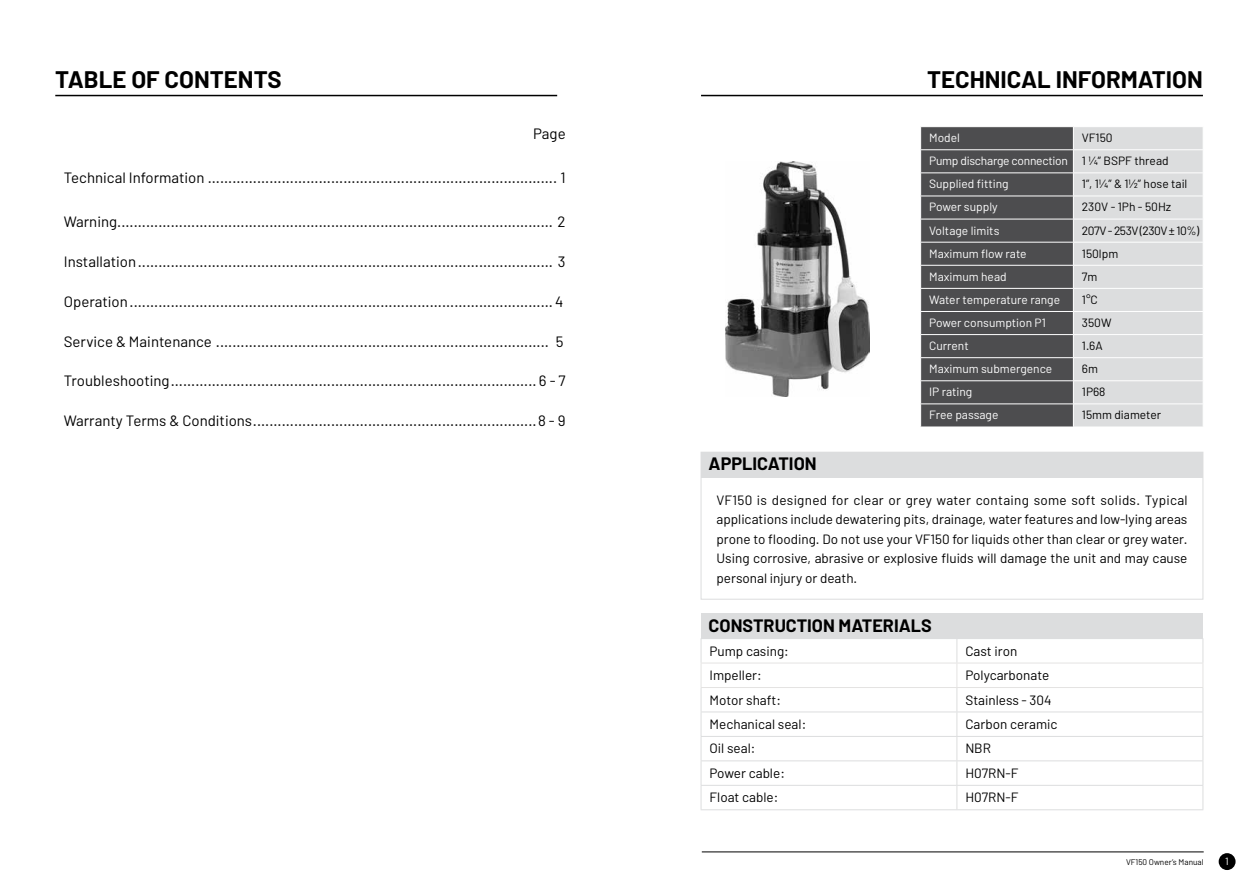
<style>
.page{position:relative;width:1259px;height:893px;background:#fff}
.page>*{position:absolute;margin:0;border:0;box-sizing:border-box;transform-origin:0 0}
.t1{font:700 24px "Barlow";color:#000}
.t2{font:700 18px "Barlow";color:#000}
.t3{font:15px "Barlow";color:#000}
.t4{font:13.5px/19.5px "Barlow";color:#000;text-align:justify}
.t5{font:12px/23.1px "Barlow";color:#fff}
.t6{font:12px "Barlow";color:#000}
.t7{font:12px "Barlow";letter-spacing:-.04em;color:#000}
.t8{font:10.5px "Barlow";color:#fff}
.t9{font:8.25px "Barlow";color:#000}
.s1{color:#000}
</style>
<div class="page">
<hr style="left:702px;top:851px;width:501px;height:1px;background:#000">
<div style="left:1218px;top:853px;width:17px;height:17px;background:#000;border-radius:50%"></div>
<div style="left:700px;top:452px;width:503px;height:148px;border:1px solid #dcddde"></div>
<div style="left:701px;top:452px;width:502px;height:25px;background:#dcddde"></div>
<hr style="left:55px;top:95px;width:502px;height:1px;background:#000">
<hr style="left:701px;top:95px;width:502px;height:1px;background:#000">
<div style="left:921px;top:127px;width:152px;height:300px;background:#4d4d4f"></div>
<hr style="left:920px;top:149px;width:153px;height:1px;background:#fff">
<hr style="left:920px;top:172px;width:153px;height:1px;background:#fff">
<hr style="left:920px;top:196px;width:153px;height:1px;background:#fff">
<hr style="left:920px;top:219px;width:153px;height:1px;background:#fff">
<hr style="left:920px;top:242px;width:153px;height:1px;background:#fff">
<hr style="left:920px;top:265px;width:153px;height:1px;background:#fff">
<hr style="left:920px;top:288px;width:153px;height:1px;background:#fff">
<hr style="left:920px;top:311px;width:153px;height:1px;background:#fff">
<hr style="left:920px;top:334px;width:153px;height:1px;background:#fff">
<hr style="left:920px;top:357px;width:153px;height:1px;background:#fff">
<hr style="left:920px;top:380px;width:153px;height:1px;background:#fff">
<hr style="left:920px;top:403px;width:153px;height:1px;background:#fff">
<svg style="left:920px;top:127px;width:1px;height:300px"></svg>
<svg style="left:1073px;top:127px;width:130px;height:300px;background:#dddedf"></svg>
<div style="left:701px;top:614px;width:502px;height:25px;background:#dcddde"></div>
<hr style="left:700px;top:638px;width:257px;height:1px;background:#dcddde">
<hr style="left:700px;top:712px;width:257px;height:1px;background:#dcddde">
<hr style="left:957px;top:712px;width:246px;height:1px;background:#dcddde">
<hr style="left:700px;top:736px;width:257px;height:1px;background:#dcddde">
<hr style="left:957px;top:736px;width:246px;height:1px;background:#dcddde">
<hr style="left:700px;top:760px;width:257px;height:1px;background:#dcddde">
<hr style="left:957px;top:760px;width:246px;height:1px;background:#dcddde">
<hr style="left:700px;top:785px;width:257px;height:1px;background:#dcddde">
<hr style="left:957px;top:785px;width:246px;height:1px;background:#dcddde">
<hr style="left:700px;top:809px;width:257px;height:1px;background:#dcddde">
<hr style="left:957px;top:809px;width:246px;height:1px;background:#dcddde">
<hr style="left:700px;top:663px;width:257px;height:1px;background:#e4e3e2">
<svg style="left:700px;top:639px;width:1px;height:170px"></svg>
<hr style="left:957px;top:663px;width:246px;height:1px;background:#e4e3e2">
<svg style="left:956px;top:639px;width:1px;height:170px"></svg>
<svg style="left:1202px;top:639px;width:1px;height:170px"></svg>
<hr style="left:700px;top:687px;width:257px;height:1px;background:#e4e3e2">
<hr style="left:957px;top:687px;width:246px;height:1px;background:#e4e3e2">
<img style="left:725px;top:161px;width:144px;height:236px">
<h1 class="t1" style="left:55px;top:64px;width:228px">TABLE OF CONTENTS</h1>
<h1 class="t1" style="left:927px;top:64px;width:277px">TECHNICAL INFORMATION</h1>
<p class="t3" style="left:533px;top:124px;width:34px">Page</p>
<p class="t3" style="left:64px;top:169px;width:503px">Technical Information ..................................................................................... 1</p>
<p class="t3" style="left:64px;top:213px;width:503px">Warning.......................................................................................................... 2</p>
<p class="t3" style="left:64px;top:252px;width:503px">Installation..................................................................................................... 3</p>
<p class="t3" style="left:64px;top:292px;width:501px">Operation....................................................................................................... 4</p>
<p class="t3" style="left:64px;top:332px;width:501px">Service &amp; Maintenance ................................................................................. 5</p>
<p class="t3" style="left:64px;top:372px;width:503px">Troubleshooting......................................................................................... 6 - 7</p>
<p class="t3" style="left:64px;top:411px;width:503px">Warranty Terms &amp; Conditions.....................................................................8 - 9</p>
<p class="t5" style="left:929px;top:126px;width:241px;text-indent:153px"><span class="s1">VF150<br></span>Pump discharge connection <span class="s1">1 ¼” BSPF thread<br></span>Supplied fitting</p>
<p class="t5" style="left:929px;top:126px;width:32px">Model</p>
<p class="t6" style="left:1082px;top:177px;width:107px">1”, 1¼” &amp; 1½” hose tail</p>
<p class="t2" style="left:708px;top:452px;width:110px">APPLICATION</p>
<p class="t5" style="left:929px;top:195px;width:70px">Power supply</p>
<p class="t6" style="left:1082px;top:200px;width:91px">230V - 1Ph - 50Hz</p>
<p class="t5" style="left:929px;top:218px;width:72px">Voltage limits</p>
<p class="t7" style="left:1082px;top:223px;width:119px">207V - 253V (230V ± 10%)</p>
<p class="t5" style="left:929px;top:241px;width:99px">Maximum flow rate</p>
<p class="t6" style="left:1082px;top:246px;width:38px">150lpm</p>
<p class="t5" style="left:929px;top:265px;width:79px">Maximum head</p>
<p class="t6" style="left:1082px;top:269px;width:17px">7m</p>
<p class="t5" style="left:929px;top:288px;width:132px">Water temperature range</p>
<p class="t6" style="left:1082px;top:292px;width:17px">1°C</p>
<p class="t5" style="left:929px;top:311px;width:118px">Power consumption P1</p>
<p class="t6" style="left:1082px;top:315px;width:31px">350W</p>
<p class="t5" style="left:929px;top:334px;width:41px">Current</p>
<p class="t6" style="left:1082px;top:338px;width:22px">1.6A</p>
<p class="t5" style="left:929px;top:357px;width:125px">Maximum submergence</p>
<p class="t6" style="left:1082px;top:361px;width:18px">6m</p>
<p class="t5" style="left:929px;top:380px;width:45px">IP rating</p>
<p class="t6" style="left:1082px;top:384px;width:25px">1P68</p>
<p class="t5" style="left:929px;top:403px;width:71px">Free passage</p>
<p class="t6" style="left:1082px;top:408px;width:81px">15mm diameter</p>
<p class="t4" style="left:716px;top:490px;width:473px">VF150 is designed for clear or grey water containg some soft solids. Typical applications include dewatering pits, drainage, water features and low-lying areas prone to flooding. Do not use your VF150 for liquids other than clear or grey water.<br>Using corrosive, abrasive or explosive fluids will damage the unit and may cause personal injury or death.</p>
<p class="t2" style="left:708px;top:614px;width:225px">CONSTRUCTION MATERIALS</p>
<p class="t4" style="left:709px;top:641px;width:81px">Pump casing:</p>
<p class="t4" style="left:965px;top:641px;width:53px">Cast iron</p>
<p class="t4" style="left:709px;top:665px;width:54px">Impeller:</p>
<p class="t4" style="left:965px;top:665px;width:85px">Polycarbonate</p>
<p class="t4" style="left:709px;top:690px;width:73px">Motor shaft:</p>
<p class="t4" style="left:965px;top:690px;width:88px">Stainless - 304</p>
<p class="t4" style="left:709px;top:714px;width:98px">Mechanical seal:</p>
<p class="t4" style="left:965px;top:714px;width:94px">Carbon ceramic</p>
<p class="t4" style="left:709px;top:738px;width:47px">Oil seal:</p>
<p class="t4" style="left:965px;top:738px;width:27px">NBR</p>
<p class="t4" style="left:709px;top:763px;width:77px">Power cable:</p>
<p class="t4" style="left:965px;top:763px;width:55px">H07RN-F</p>
<p class="t4" style="left:709px;top:787px;width:70px">Float cable:</p>
<p class="t4" style="left:965px;top:787px;width:55px">H07RN-F</p>
<p class="t9" style="left:1126px;top:857px;width:79px">VF150 Owner’s Manual</p>
<p class="t8" style="left:1225px;top:854px;width:5px">1</p>
</div>
